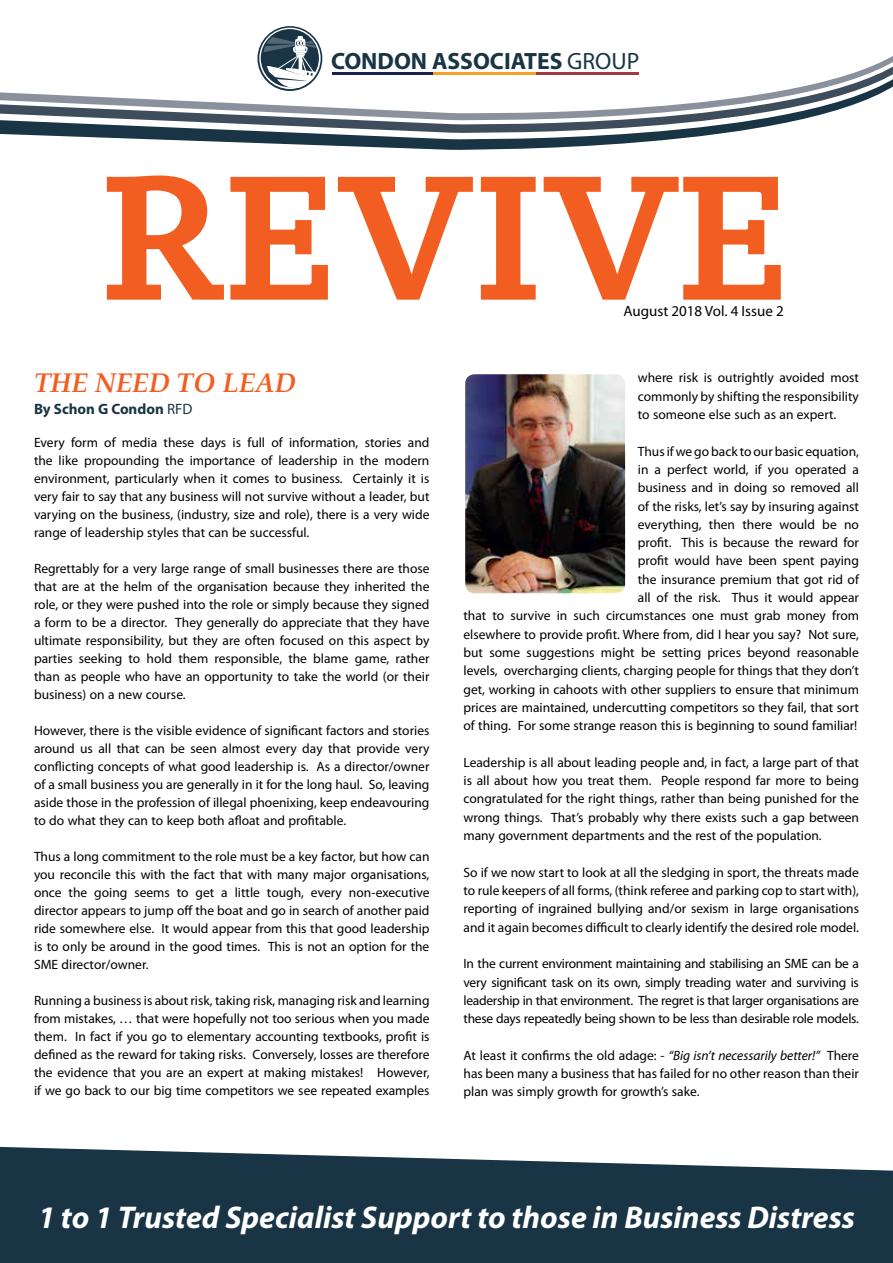
<style>
.page{position:relative;width:893px;height:1263px;background:#fff}
.page>*{position:absolute;margin:0;border:0;box-sizing:border-box;transform-origin:0 0}
.t1{font:167.4px "PT Serif Caption";letter-spacing:.03em;color:#f25e21}
.t2{font:italic 700 31.5px "Myriad Pro";color:#fff}
.t3{font:italic 700 27px "Palatino Linotype";color:#f25e21}
.t4{font:700 23.55px "Myriad";color:#193444}
.t5{font:15px "Myriad Pro";color:#000001}
.t6{font:700 15px "Myriad Pro";color:#193444}
.t7{font:13.5px/18.3px "Myriad Pro";color:#000001;text-align:justify}
.s1{font-weight:400}
.s2{font-style:italic}
</style>
<div class="page">
<svg style="left:315px;top:145px;width:285px;height:5px"></svg>
<svg style="left:116px;top:138px;width:567px;height:7px;fill:#193444"></svg>
<svg style="left:0;top:131px;width:739px;height:7px;fill:#193444"></svg>
<svg style="left:0;top:126px;width:769px;height:5px"></svg>
<svg style="left:0;top:120px;width:798px;height:6px"></svg>
<svg style="left:0;top:26px;width:893px;height:94px"></svg>
<svg style="left:0;top:1147px;width:893px;height:116px;background:#304856"></svg>
<svg style="left:106px;top:175px;width:675px;height:125px"></svg>
<svg style="left:257px;top:26px;width:65px;height:65px"></svg>
<hr style="left:332px;top:73px;width:101px;height:2px;background:#17214b">
<hr style="left:433px;top:73px;width:103px;height:2px;background:#f89f29">
<hr style="left:536px;top:73px;width:102px;height:2px;background:#a43841">
<svg style="left:259px;top:28px;width:62px;height:61px"></svg>
<img style="left:465px;top:374px;width:160px;height:219px">
<p class="t4" style="left:331px;top:49px;width:310px">CONDON ASSOCIATES <span class="s1">GROUP</span></p>
<p class="t1" style="left:104px;top:129px;width:686px">REVIVE</p>
<p class="t3" style="left:34px;top:364px;width:263px">THE NEED TO LEAD</p>
<p class="t6" style="left:34px;top:401px;width:160px">By Schon G Condon <span class="s1">RFD</span></p>
<p class="t7" style="left:34px;top:433px;width:397px">Every form of media these days is full of information, stories and the like propounding the importance of leadership in the modern environment, particularly when it comes to business. Certainly it is very fair to say that any business will not survive without a leader, but varying on the business, (industry, size and role), there is a very wide range of leadership styles that can be successful.</p>
<p class="t7" style="left:34px;top:559px;width:397px">Regrettably for a very large range of small businesses there are those that are at the helm of the organisation because they inherited the role, or they were pushed into the role or simply because they signed a form to be a director. They generally do appreciate that they have ultimate responsibility, but they are often focused on this aspect by parties seeking to hold them responsible, the blame game, rather than as people who have an opportunity to take the world (or their business) on a new course.</p>
<p class="t7" style="left:34px;top:721px;width:397px">However, there is the visible evidence of significant factors and stories around us all that can be seen almost every day that provide very conflicting concepts of what good leadership is. As a director/owner of a small business you are generally in it for the long haul. So, leaving aside those in the profession of illegal phoenixing, keep endeavouring to do what they can to keep both afloat and profitable.</p>
<p class="t7" style="left:34px;top:847px;width:397px">Thus a long commitment to the role must be a key factor, but how can you reconcile this with the fact that with many major organisations, once the going seems to get a little tough, every non-executive director appears to jump off the boat and go in search of another paid ride somewhere else. It would appear from this that good leadership is to only be around in the good times. This is not an option for the SME director/owner.</p>
<p class="t7" style="left:34px;top:991px;width:397px">Running a business is about risk, taking risk, managing risk and learning from mistakes, … that were hopefully not too serious when you made them. In fact if you go to elementary accounting textbooks, profit is defined as the reward for taking risks. Conversely, losses are therefore the evidence that you are an expert at making mistakes! However, if we go back to our big time competitors we see repeated examples</p>
<p class="t5" style="left:623px;top:302px;width:162px">August 2018 Vol. 4 Issue 2</p>
<p class="t7" style="left:638px;top:368px;width:223px">where risk is outrightly avoided most commonly by shifting the responsibility to someone else such as an expert.</p>
<p class="t7" style="left:463px;top:442px;width:397px;text-align:right">Thus if we go back to our basic equation,<br>in a perfect world, if you operated a<br>business and in doing so removed all<br>of the risks, let’s say by insuring against<br>everything, then there would be no<br>profit. This is because the reward for<br>profit would have been spent paying<br>the insurance premium that got rid of<br>all of the risk. Thus it would appear<br>that to survive in such circumstances one must grab money from elsewhere to provide profit. Where from, did I hear you say? Not sure, but some suggestions might be setting prices beyond reasonable levels, overcharging clients, charging people for things that they don’t get, working in cahoots with other suppliers to ensure that minimum prices are maintained, undercutting competitors so they fail, that sort of thing. For some strange reason this is beginning to sound familiar!</p>
<p class="t7" style="left:463px;top:753px;width:397px">Leadership is all about leading people and, in fact, a large part of that is all about how you treat them. People respond far more to being congratulated for the right things, rather than being punished for the wrong things. That’s probably why there exists such a gap between many government departments and the rest of the population.</p>
<p class="t7" style="left:463px;top:863px;width:397px">So if we now start to look at all the sledging in sport, the threats made to rule keepers of all forms, (think referee and parking cop to start with), reporting of ingrained bullying and/or sexism in large organisations and it again becomes difficult to clearly identify the desired role model.</p>
<p class="t7" style="left:463px;top:954px;width:397px">In the current environment maintaining and stabilising an SME can be a very significant task on its own, simply treading water and surviving is leadership in that environment. The regret is that larger organisations are these days repeatedly being shown to be less than desirable role models.</p>
<p class="t7" style="left:463px;top:1046px;width:397px">At least it confirms the old adage: - <span class="s2">“Big isn’t necessarily better!”</span> There has been many a business that has failed for no other reason than their plan was simply growth for growth’s sake.</p>
<p class="t2" style="left:38px;top:1200px;width:818px">1 to 1 Trusted Specialist Support to those in Business Distress</p>
</div>
